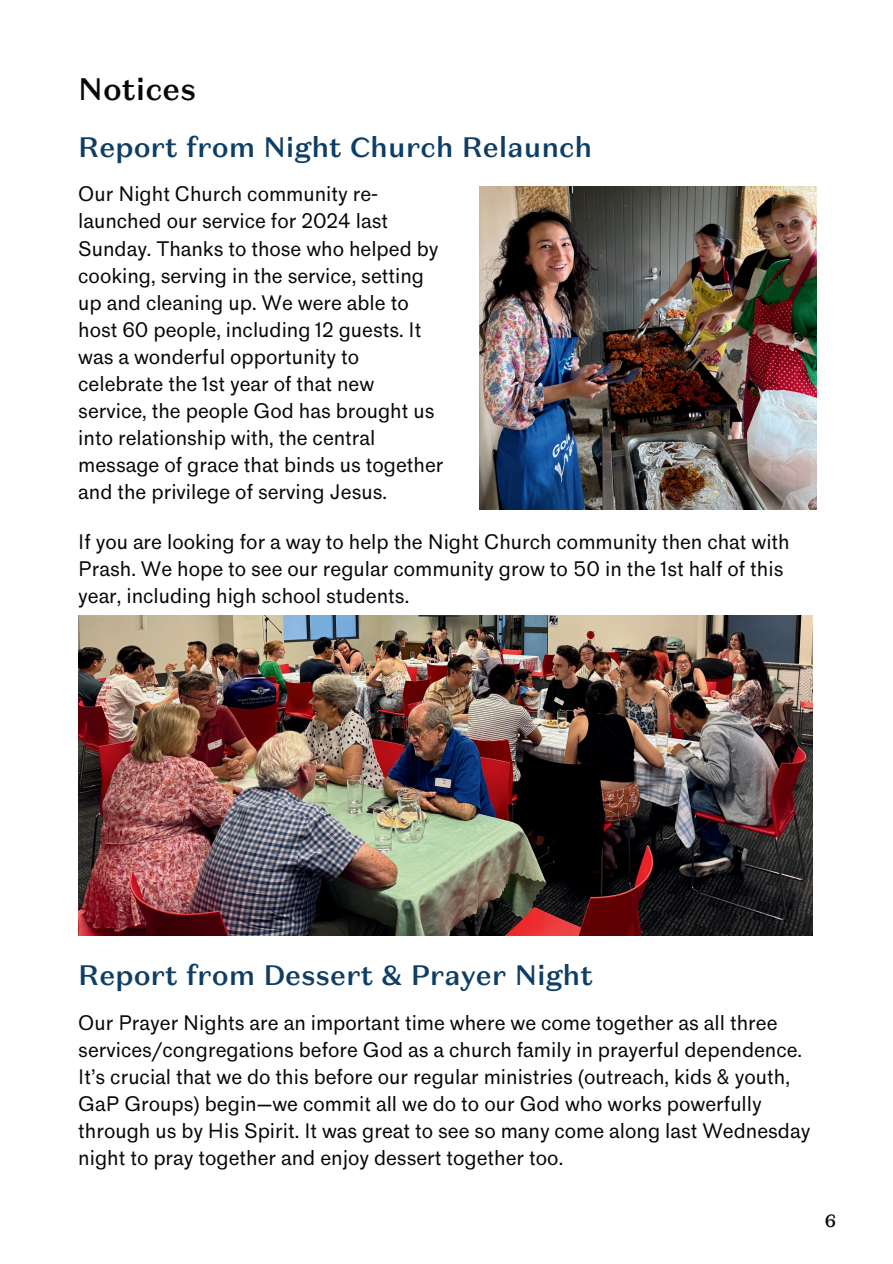
<style>
.page{position:relative;width:893px;height:1264px;background:#fff}
.page>*{position:absolute;margin:0;border:0;box-sizing:border-box;transform-origin:0 0}
.t1{font:500 30.9px "Domaine Sans Text";color:#080704}
.t2{font:500 27.9px "Domaine Sans Text";color:#0e3e64}
.t3{font:19.5px/27px "Standard";color:#080704}
.t4{font:500 18px "Domaine Sans Text";color:#080704}
</style>
<div class="page">
<img style="left:78px;top:616px;width:734px;height:319px">
<img style="left:480px;top:187px;width:336px;height:322px">
<h1 class="t1" style="left:78px;top:69px;width:119px">Notices</h1>
<h2 class="t2" style="left:78px;top:129px;width:515px">Report from Night Church Relaunch</h2>
<p class="t3" style="left:78px;top:181px;width:367px">Our Night Church community re&shy;launched our service for 2024 last Sunday. Thanks to those who helped by cooking, serving in the service, setting up and cleaning up. We were able to host 60 people, including 12 guests. It was a wonderful opportunity to celebrate the 1st year of that new service, the people God has brought us into relationship with, the central message of grace that binds us together and the privilege of serving Jesus.</p>
<p class="t3" style="left:78px;top:528px;width:713px">If you are looking for a way to help the Night Church community then chat with<br>Prash. We hope to see our regular community grow to 50 in the 1st half of this year, including high school students.</p>
<h2 class="t2" style="left:78px;top:957px;width:516px">Report from Dessert &amp; Prayer Night</h2>
<p class="t3" style="left:78px;top:1009px;width:733px">Our Prayer Nights are an important time where we come together as all three services/congregations before God as a church family in prayerful dependence.<br>It’s crucial that we do this before our regular ministries (outreach, kids &amp; youth, GaP Groups) begin—we commit all we do to our God who works powerfully through us by His Spirit. It was great to see so many come along last Wednesday night to pray together and enjoy dessert together too.</p>
<p class="t4" style="left:824px;top:1208px;width:13px">6</p>
</div>
